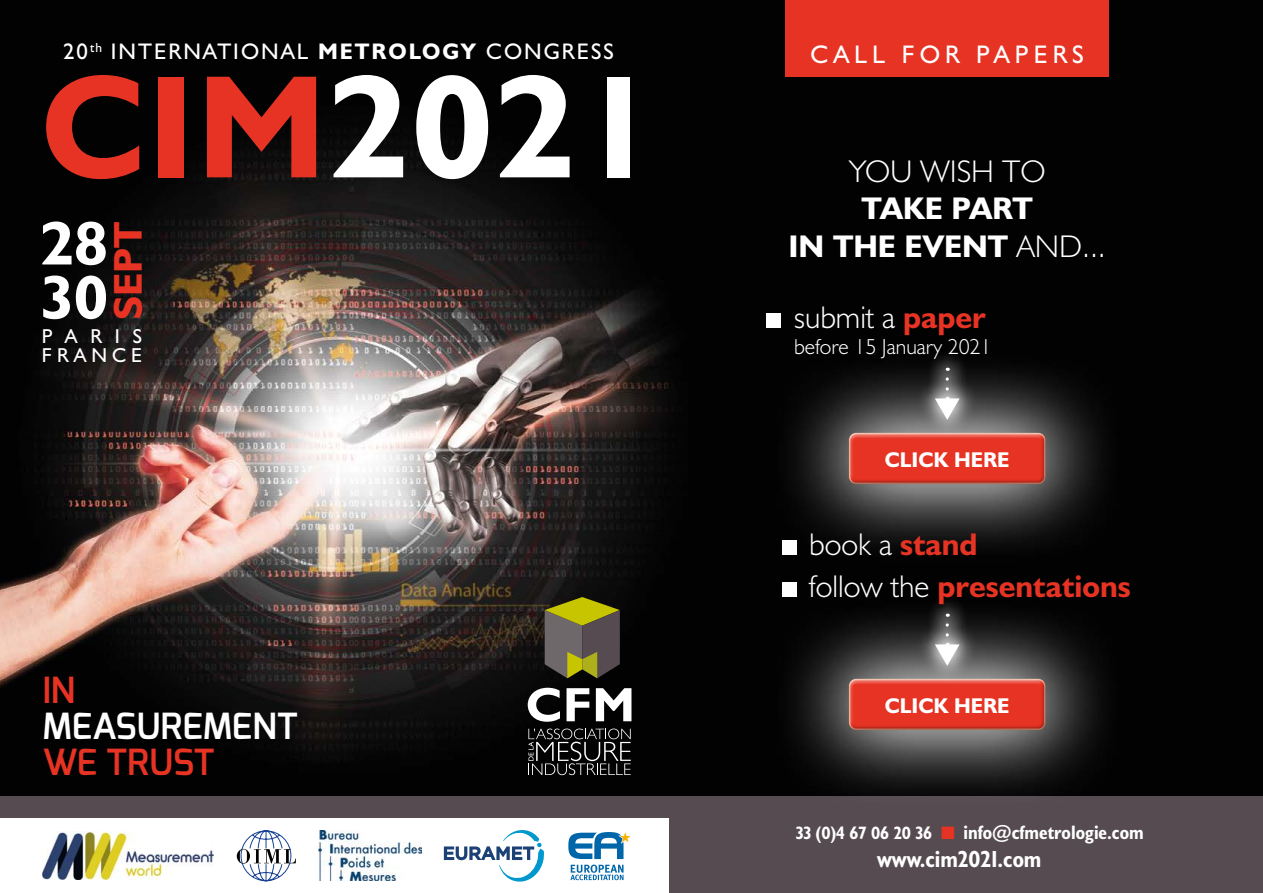
<style>
.page{position:relative;width:1263px;height:893px;background:#fff}
.page>*{position:absolute;margin:0;border:0;box-sizing:border-box;transform-origin:0 0}
.t1{font:700 147.3px "Humanist 521 BT";letter-spacing:.02em;color:#fff}
.t2{font:700 61.8px/54px "Humanist 521 BT";color:#fff}
.t3{font:700 40.5px "Humanist 521 BT";color:#e63323}
.t4{font:600 36px "Exo";color:#fff}
.t5{font:600 36px "Exo";color:#e63323}
.t6{font:700 31.5px/41.2px "Humanist 521 BT";color:#e63323}
.t7{font:700 31.5px/37.8px "Humanist 521 BT";color:#fff;text-align:center}
.t8{font:300 31.5px "Humanist 521 BT";color:#fff}
.t9{font:25.5px "Humanist 521 BT";letter-spacing:.2em;color:#fff}
.t10{font:700 condensed 23.4px "Humanist 521 BT";color:#fff}
.t11{font:22.65px "Humanist 521 BT";letter-spacing:.09em;color:#fff}
.t12{font:300 21.75px "Humanist 521 BT";color:#fff}
.t13{font:700 21.45px "Humanist 521 BT";color:#fff}
.t14{font:20.25px/19.4px "Humanist 521 BT";letter-spacing:.25em;color:#fff}
.t15{font:700 condensed 19.5px "Humanist 521 BT";color:#fff}
.s1{font-weight:700}
.s2{color:#e63323}
.s3{font-weight:300}
.s4{font-weight:700;color:#e63323}
.s5{font-weight:300;color:#fff}
.s6{font-size:18px}
</style>
<div class="page">
<img style="left:0;top:0;width:1263px;height:796px">
<div style="left:0;top:796px;width:1263px;height:21px;background:#564b50"></div>
<div style="left:670px;top:817px;width:593px;height:76px;background:#564b50"></div>
<div style="left:786px;top:0;width:323px;height:77px;background:#e63323"></div>
<svg style="left:528px;top:688px;width:32px;height:34px"></svg>
<svg style="left:566px;top:688px;width:23px;height:33px"></svg>
<svg style="left:596px;top:688px;width:35px;height:33px"></svg>
<svg style="left:545px;top:597px;width:75px;height:81px;background:#6d6838"></svg>
<svg style="left:528px;top:728px;width:103px;height:47px;background:#313131"></svg>
<svg style="left:237px;top:831px;width:59px;height:50px"></svg>
<img style="left:319px;top:831px;width:102px;height:50px">
<svg style="left:444px;top:830px;width:100px;height:52px"></svg>
<svg style="left:570px;top:865px;width:53px;height:15px"></svg>
<svg style="left:568px;top:832px;width:63px;height:27px"></svg>
<img style="left:43px;top:832px;width:171px;height:48px">
<svg style="left:771px;top:352px;width:353px;height:212px;background:#1c1c1c"></svg>
<div style="left:843px;top:427px;width:206px;height:56px;background:#fff;opacity:.5"></div>
<div style="left:845px;top:433px;width:206px;height:53px;background:#6e686b;opacity:.5"></div>
<svg style="left:926px;top:349px;width:42px;height:29px"></svg>
<svg style="left:916px;top:378px;width:62px;height:60px;background:#716362"></svg>
<svg style="left:935px;top:379px;width:24px;height:41px"></svg>
<div style="left:766px;top:313px;width:15px;height:15px;background:#fff"></div>
<svg style="left:771px;top:598px;width:353px;height:198px;background:#1e1e1e"></svg>
<div style="left:843px;top:673px;width:206px;height:56px;background:#fff;opacity:.5"></div>
<div style="left:845px;top:679px;width:206px;height:53px;background:#6e686b;opacity:.5"></div>
<svg style="left:926px;top:595px;width:42px;height:29px"></svg>
<svg style="left:916px;top:624px;width:62px;height:60px;background:#716362"></svg>
<svg style="left:935px;top:625px;width:24px;height:41px"></svg>
<div style="left:782px;top:540px;width:14px;height:15px;background:#fff"></div>
<div style="left:782px;top:582px;width:14px;height:15px;background:#fff"></div>
<p class="t11" style="left:63px;top:37px;width:552px">20<sup>th</sup> INTERNATIONAL <span class="s1">METROLOGY</span> CONGRESS</p>
<h1 class="t1" style="left:41px;top:35px;width:619px"><span class="s2">CIM</span>2021</h1>
<h2 class="t2" style="left:40px;top:215px;width:69px">28<br>30</h2>
<h3 class="t3" style="left:103px;top:320px;width:100px;rotate:-90deg">SEPT</h3>
<p class="t14" style="left:42px;top:326px;width:102px">PARIS<br>FRANCE</p>
<h3 class="t5" style="left:43px;top:667px;width:34px">IN</h3>
<h3 class="t4" style="left:43px;top:703px;width:257px">MEASUREMENT</h3>
<h3 class="t5" style="left:43px;top:739px;width:174px">WE TRUST</h3>
<h3 class="t9" style="left:810px;top:38px;width:275px">CALL FOR PAPERS</h3>
<h3 class="t8" style="left:849px;top:152px;width:198px">YOU WISH TO</h3>
<h3 class="t7" style="left:788px;top:189px;width:319px">TAKE PART<br>IN THE EVENT <span class="s3">AND...</span></h3>
<h3 class="t8" style="left:794px;top:298px;width:193px">submit a <span class="s4">paper</span></h3>
<p class="t12" style="left:794px;top:334px;width:199px">before 15 January 2021</p>
<p class="t13" style="left:885px;top:446px;width:126px">CLICK HERE</p>
<h3 class="t6" style="left:809px;top:523px;width:323px"><span class="s5">book a</span> stand<br><span class="s5">follow the</span> presentations</h3>
<p class="t13" style="left:885px;top:692px;width:126px">CLICK HERE</p>
<p class="t15" style="left:796px;top:820px;width:349px"><span class="s6">33 (0)4 67 06 20 36</span> <span class="s2">■</span> info@cfmetrologie.com</p>
<p class="t10" style="left:877px;top:844px;width:166px">www.cim2021.com</p>
</div>
